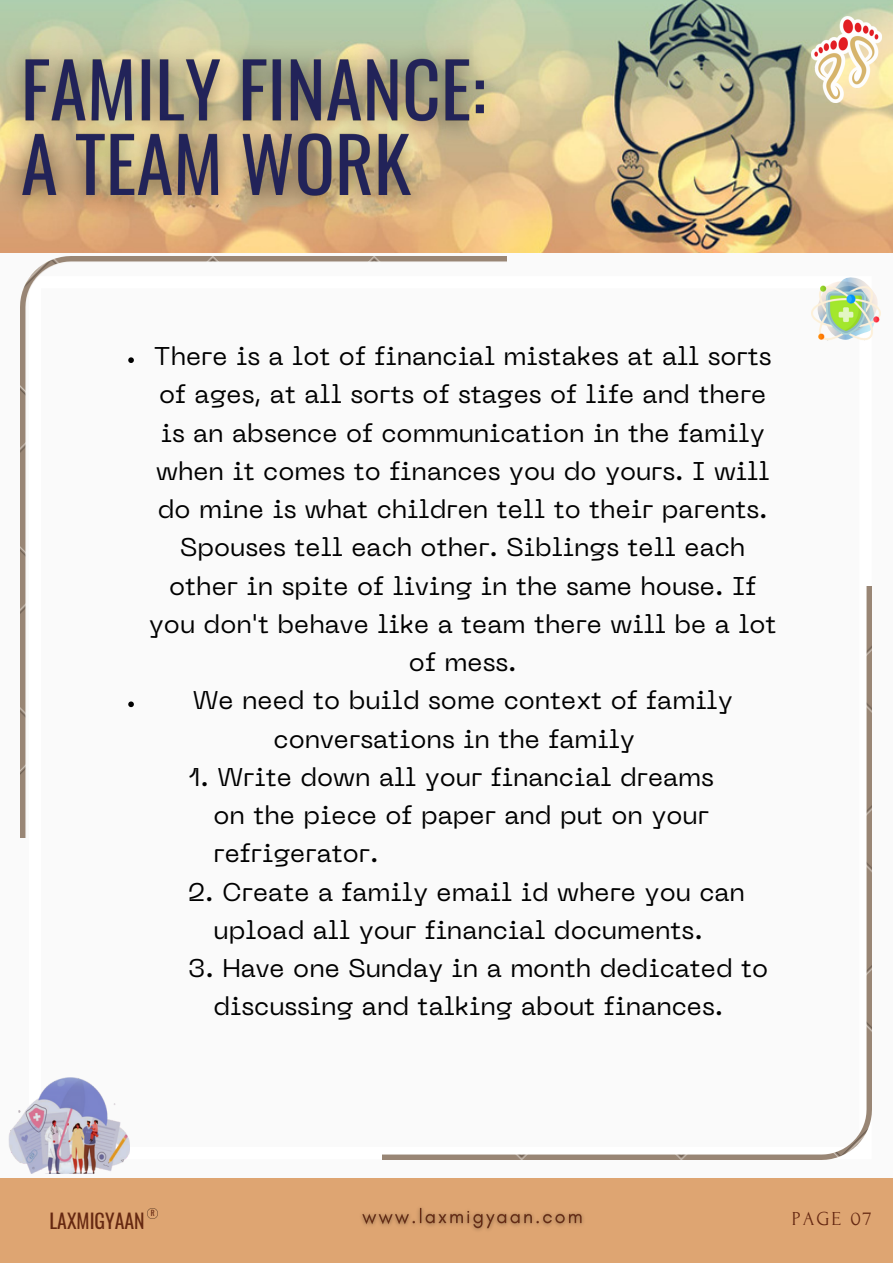
<style>
.page{position:relative;width:893px;height:1264px;background:#fff}
.page>*{position:absolute;margin:0;border:0;box-sizing:border-box;transform-origin:0 0}
.t1{font:25.5px/38.2px "PP Neue Machina";color:#000;text-align:center}
.t2{font:19.8px "Oswald";color:#662811}
.t3{font:19.8px "Forum";letter-spacing:.1em;color:#662811}
.t4{font:7.5px "Oswald";color:#662811}
</style>
<div class="page">
<div style="left:0;top:0;width:892px;height:1262px;background:#fafafa"></div>
<div style="left:0;top:1177px;width:892px;height:85px;background:#dea572"></div>
<img style="left:382px;top:586px;width:489px;height:573px">
<svg style="left:845px;top:277px;width:13px;height:2px"></svg>
<img style="left:811px;top:279px;width:69px;height:62px">
<img style="left:8px;top:1077px;width:122px;height:96px">
<img style="left:21px;top:256px;width:486px;height:581px">
<svg style="left:128px;top:357px;width:6px;height:6px"></svg>
<svg style="left:128px;top:701px;width:6px;height:6px"></svg>
<img style="left:361px;top:1207px;width:223px;height:24px">
<svg style="left:147px;top:1208px;width:11px;height:10px"></svg>
<img style="left:0;top:0;width:892px;height:252px">
<img style="left:811px;top:16px;width:70px;height:87px">
<img style="left:0;top:32px;width:516px;height:197px">
<p class="t1" style="left:149px;top:340px;width:629px">There is a lot of financial mistakes at all sorts of ages, at all sorts of stages of life and there is an absence of communication in the family when it comes to finances you do yours. I will do mine is what children tell to their parents.<br>Spouses tell each other. Siblings tell each other in spite of living in the same house. If you don't behave like a team there will be a lot of mess.</p>
<p class="t1" style="left:273px;top:683px;width:460px;text-align:left;text-indent:-81px">We need to build some context of family conversations in the family</p>
<p class="t1" style="left:188px;top:760px;width:527px">1. Write down all your financial dreams</p>
<p class="t1" style="left:213px;top:798px;width:497px">on the piece of paper and put on your</p>
<p class="t1" style="left:213px;top:836px;width:166px">refrigerator.</p>
<p class="t1" style="left:188px;top:875px;width:558px">2. Create a family email id where you can</p>
<p class="t1" style="left:213px;top:913px;width:491px">upload all your financial documents.</p>
<p class="t1" style="left:188px;top:951px;width:581px">3. Have one Sunday in a month dedicated to</p>
<p class="t1" style="left:213px;top:989px;width:511px">discussing and talking about finances.</p>
<p class="t4" style="left:151px;top:1207px;width:5px">R</p>
<p class="t2" style="left:49px;top:1204px;width:97px">LAXMIGYAAN</p>
<p class="t3" style="left:791px;top:1208px;width:81px">PAGE 07</p>
</div>
